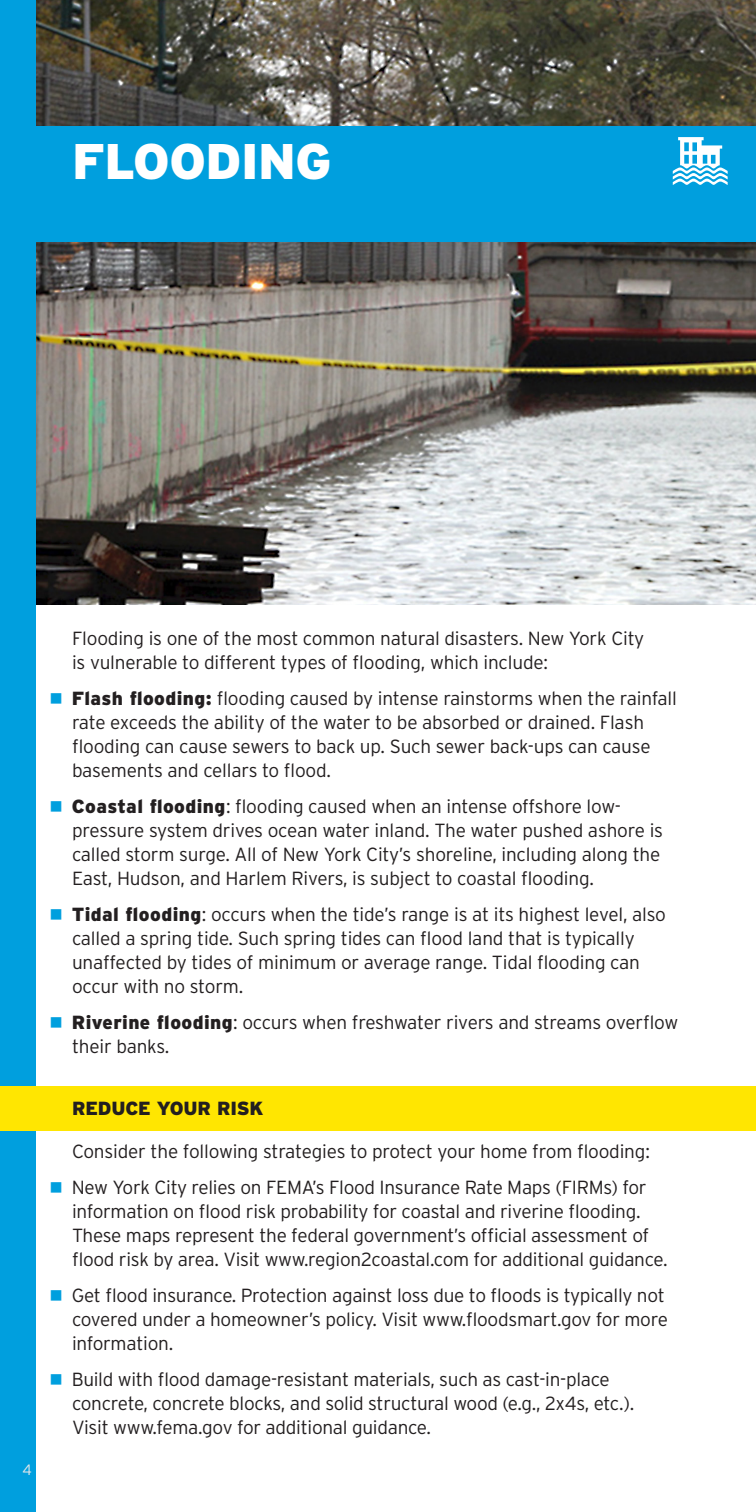
<style>
.page{position:relative;width:756px;height:1512px;background:#fff}
.page>*{position:absolute;margin:0;border:0;box-sizing:border-box;transform-origin:0 0}
.black_25_26{font:900 50px "Interstate";letter-spacing:-.01em;color:#fff}
.body_copy{font:300 19px/24px "Interstate";letter-spacing:-.015em;color:#231f20}
.sub_head_black_9_5pt{font:900 19px "Interstate";letter-spacing:-.01em;color:#231f20}
.t1{font:300 15px "Interstate";color:#e6e7e9}
.s1{color:#009fde}
.s2{font-weight:900}
</style>
<div class="page">
<img style="left:36px;top:0;width:720px;height:604px">
<div style="left:0;top:126px;width:756px;height:115px;background:#009fde"></div>
<div style="left:0;top:0;width:36px;height:1512px;background:#009fde"></div>
<div style="left:0;top:1086px;width:756px;height:44px;background:#ffe601"></div>
<svg style="left:673px;top:137px;width:55px;height:48px"></svg>
<p class="black_25_26" style="left:72px;top:133px;width:261px">FLOODING</p>
<p class="t1" style="left:23px;top:1461px;width:11px">4</p>
<p class="body_copy" style="left:72px;top:626px;width:574px">Flooding is one of the most common natural disasters. New York City is vulnerable to different types of flooding, which include:</p>
<p class="body_copy" style="left:72px;top:686px;width:606px;text-indent:-23px"><span class="s1">■</span> <span class="s2">Flash flooding:</span> flooding caused by intense rainstorms when the rainfall rate exceeds the ability of the water to be absorbed or drained. Flash flooding can cause sewers to back up. Such sewer back-ups can cause basements and cellars to flood.</p>
<p class="body_copy" style="left:72px;top:794px;width:593px;text-indent:-23px"><span class="s1">■</span> <span class="s2">Coastal flooding</span>: flooding caused when an intense offshore low&shy;pressure system drives ocean water inland. The water pushed ashore is called storm surge. All of New York City’s shoreline, including along the East, Hudson, and Harlem Rivers, is subject to coastal flooding.</p>
<p class="body_copy" style="left:72px;top:902px;width:596px;text-indent:-23px"><span class="s1">■</span> <span class="s2">Tidal flooding</span>: occurs when the tide’s range is at its highest level, also called a spring tide. Such spring tides can flood land that is typically unaffected by tides of minimum or average range. Tidal flooding can occur with no storm.</p>
<p class="body_copy" style="left:72px;top:1010px;width:608px;text-indent:-23px"><span class="s1">■</span> <span class="s2">Riverine flooding</span>: occurs when freshwater rivers and streams overflow their banks.</p>
<p class="sub_head_black_9_5pt" style="left:72px;top:1098px;width:193px">REDUCE YOUR RISK</p>
<p class="body_copy" style="left:72px;top:1139px;width:579px">Consider the following strategies to protect your home from flooding:</p>
<p class="body_copy" style="left:72px;top:1175px;width:597px;text-indent:-23px"><span class="s1">■</span> New York City relies on FEMA’s Flood Insurance Rate Maps (FIRMs) for information on flood risk probability for coastal and riverine flooding.<br>These maps represent the federal government’s official assessment of flood risk by area. Visit www.region2coastal.com for additional guidance.</p>
<p class="body_copy" style="left:72px;top:1283px;width:598px;text-indent:-23px"><span class="s1">■</span> Get flood insurance. Protection against loss due to floods is typically not covered under a homeowner’s policy. Visit www.floodsmart.gov for more information.</p>
<p class="body_copy" style="left:72px;top:1367px;width:564px;text-indent:-23px"><span class="s1">■</span> Build with flood damage-resistant materials, such as cast-in-place concrete, concrete blocks, and solid structural wood (e.g., 2x4s, etc.).<br>Visit www.fema.gov for additional guidance.</p>
</div>
